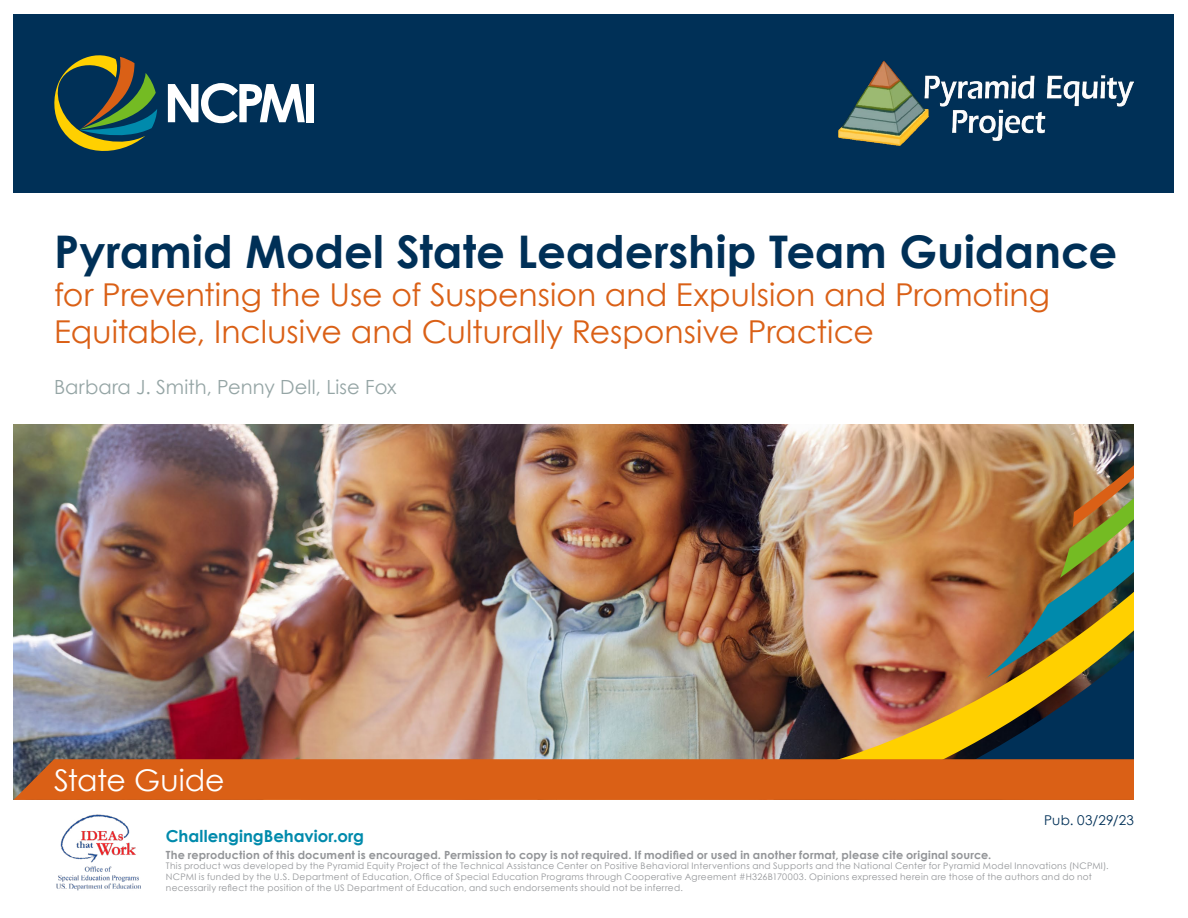
<style>
.page{position:relative;width:1188px;height:918px;background:#fff}
.page>*{position:absolute;margin:0;border:0;box-sizing:border-box;transform-origin:0 0}
.t1{font:700 45px "Century Gothic";color:#003057}
.t2{font:31.5px/37.8px "Century Gothic";color:#da6016}
.t3{font:29.85px "Century Gothic";letter-spacing:-.005em;color:#fff}
.t4{font:19.5px "Century Gothic";color:#95a5a5}
.t5{font:700 16.5px "Century Gothic";color:#008aac}
.Pub_date{font:13.5px "Century Gothic";letter-spacing:.015em;color:#003057}
.t6{font:700 11.25px "Century Gothic";letter-spacing:.015em;color:#939598}
.t7{font:9px/10.8px "Century Gothic";letter-spacing:.03em;color:#939598}
</style>
<div class="page">
<div style="left:14px;top:14px;width:1160px;height:178px;background:#003057"></div>
<svg style="left:168px;top:83px;width:137px;height:40px"></svg>
<div style="left:306px;top:84px;width:8px;height:38px;background:#fff"></div>
<svg style="left:54px;top:55px;width:103px;height:96px"></svg>
<img style="left:839px;top:61px;width:295px;height:84px">
<img style="left:14px;top:424px;width:1120px;height:335px">
<img style="left:800px;top:440px;width:334px;height:36px">
<svg style="left:800px;top:476px;width:334px;height:53px;background:#ba8d60"></svg>
<img style="left:800px;top:529px;width:334px;height:58px">
<img style="left:800px;top:587px;width:334px;height:172px">
<div style="left:14px;top:759px;width:1120px;height:41px;background:#da6016"></div>
<img style="left:56px;top:814px;width:85px;height:77px">
<p class="t1" style="left:54px;top:217px;width:1065px">Pyramid Model State Leadership Team Guidance</p>
<p class="t2" style="left:54px;top:275px;width:998px">for Preventing the Use of Suspension and Expulsion and Promoting<br>Equitable, Inclusive and Culturally Responsive Practice</p>
<p class="t4" style="left:54px;top:373px;width:344px">Barbara J. Smith, Penny Dell, Lise Fox</p>
<p class="t3" style="left:54px;top:759px;width:172px">State Guide</p>
<p class="t5" style="left:166px;top:823px;width:199px">ChallengingBehavior.org</p>
<p class="t6" style="left:166px;top:846px;width:827px">The reproduction of this document is encouraged. Permission to copy is not required. If modified or used in another format, please cite original source.</p>
<p class="t7" style="left:166px;top:861px;width:944px">This product was developed by the Pyramid Equity Project of the Technical Assistance Center on Positive Behavioral Interventions and Supports and the National Center for Pyramid Model Innovations (NCPMI).<br>NCPMI is funded by the U.S. Department of Education, Office of Special Education Programs through Cooperative Agreement #H326B170003. Opinions expressed herein are those of the authors and do not necessarily reflect the position of the US Department of Education, and such endorsements should not be inferred.</p>
<p class="Pub_date" style="left:1044px;top:810px;width:91px">Pub. 03/29/23</p>
</div>
